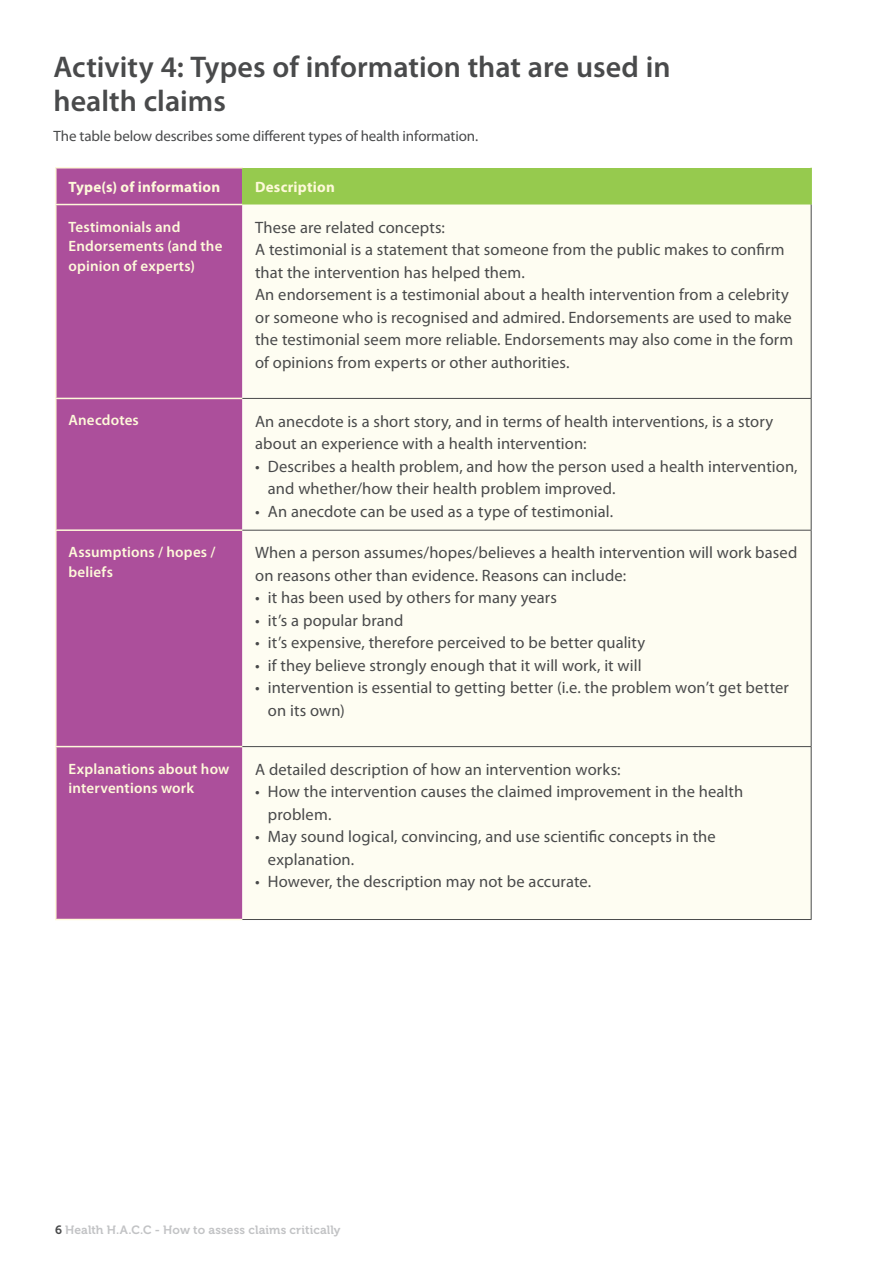
<style>
.page{position:relative;width:893px;height:1263px;background:#fff}
.page>*{position:absolute;margin:0;border:0;box-sizing:border-box;transform-origin:0 0}
.H3_Cream{font:600 30px/34.5px "Myriad Pro";color:#494a4b}
.Bullet_Point_L1_Blac{font:16.5px/22.5px "Myriad Pro";letter-spacing:.005em;color:#494a4b}
.Body{font:600 15px/19.5px "Myriad Pro";letter-spacing:.01em;color:#fef9da}
.Body-2{font:15px "Myriad Pro";letter-spacing:-.01em;color:#494a4b}
.Body-3{font:700 15px "Myriad Pro";letter-spacing:.015em;color:#fef9da}
.t1{font:12px "Museo 700";letter-spacing:.01em;color:#c2c3c5}
.s1{color:#494a4b}
</style>
<div class="page">
<div style="left:57px;top:168px;width:185px;height:751px;background:#ac4f9b"></div>
<div style="left:242px;top:168px;width:569px;height:36px;background:#96ca4e"></div>
<div style="left:242px;top:204px;width:569px;height:715px;background:#fefdf2"></div>
<hr style="left:55px;top:167px;width:187px;height:1px;background:#fef9da">
<hr style="left:55px;top:168px;width:2px;height:36px;background:#fef9da">
<hr style="left:55px;top:204px;width:187px;height:1px;background:#fef9da">
<hr style="left:55px;top:205px;width:2px;height:193px;background:#fef9da">
<hr style="left:55px;top:398px;width:187px;height:1px;background:#fef9da">
<hr style="left:55px;top:399px;width:2px;height:130px;background:#fef9da">
<hr style="left:55px;top:529px;width:187px;height:2px;background:#fef9da">
<hr style="left:55px;top:531px;width:2px;height:215px;background:#fef9da">
<hr style="left:55px;top:746px;width:187px;height:1px;background:#fef9da">
<hr style="left:55px;top:747px;width:2px;height:172px;background:#fef9da">
<hr style="left:55px;top:919px;width:187px;height:1px;background:#fef9da">
<hr style="left:810px;top:168px;width:2px;height:36px;background:#96ca4e">
<hr style="left:811px;top:204px;width:1px;height:194px;background:#494a4b">
<hr style="left:242px;top:398px;width:569px;height:1px;background:#494a4b">
<hr style="left:811px;top:399px;width:1px;height:131px;background:#494a4b">
<hr style="left:242px;top:530px;width:569px;height:1px;background:#494a4b">
<hr style="left:811px;top:530px;width:1px;height:216px;background:#494a4b">
<hr style="left:242px;top:746px;width:569px;height:1px;background:#494a4b">
<hr style="left:811px;top:747px;width:1px;height:172px;background:#494a4b">
<hr style="left:242px;top:919px;width:569px;height:1px;background:#494a4b">
<p class="H3_Cream" style="left:53px;top:48px;width:619px">Activity 4: Types of information that are used in health claims</p>
<p class="Body-2" style="left:53px;top:127px;width:426px">The table below describes some different types of health information.</p>
<p class="Body-3" style="left:69px;top:177px;width:153px">Type(s) of information</p>
<p class="Body-3" style="left:255px;top:177px;width:81px">Description</p>
<p class="Body" style="left:69px;top:216px;width:155px">Testimonials and<br>Endorsements (and the opinion of experts)</p>
<p class="Bullet_Point_L1_Blac" style="left:255px;top:216px;width:191px">These are related concepts:</p>
<p class="Bullet_Point_L1_Blac" style="left:255px;top:238px;width:531px">A testimonial is a statement that someone from the public makes to confirm that the intervention has helped them.</p>
<p class="Bullet_Point_L1_Blac" style="left:255px;top:283px;width:540px">An endorsement is a testimonial about a health intervention from a celebrity or someone who is recognised and admired. Endorsements are used to make the testimonial seem more reliable. Endorsements may also come in the form of opinions from experts or other authorities.</p>
<p class="Body" style="left:69px;top:410px;width:72px">Anecdotes</p>
<p class="Bullet_Point_L1_Blac" style="left:255px;top:409px;width:520px">An anecdote is a short story, and in terms of health interventions, is a story about an experience with a health intervention:</p>
<p class="Bullet_Point_L1_Blac" style="left:268px;top:454px;width:531px;text-indent:-13px">• Describes a health problem, and how the person used a health intervention, and whether/how their health problem improved.</p>
<p class="Bullet_Point_L1_Blac" style="left:255px;top:499px;width:360px">• An anecdote can be used as a type of testimonial.</p>
<p class="Body" style="left:69px;top:542px;width:149px">Assumptions / hopes / beliefs</p>
<p class="Bullet_Point_L1_Blac" style="left:255px;top:541px;width:544px">When a person assumes/hopes/believes a health intervention will work based on reasons other than evidence. Reasons can include:</p>
<p class="Bullet_Point_L1_Blac" style="left:255px;top:586px;width:303px">• it has been used by others for many years</p>
<p class="Bullet_Point_L1_Blac" style="left:255px;top:609px;width:150px">• it’s a popular brand</p>
<p class="Bullet_Point_L1_Blac" style="left:255px;top:631px;width:392px">• it’s expensive, therefore perceived to be better quality</p>
<p class="Bullet_Point_L1_Blac" style="left:255px;top:654px;width:388px">• if they believe strongly enough that it will work, it will</p>
<p class="Bullet_Point_L1_Blac" style="left:268px;top:676px;width:522px;text-indent:-13px">• intervention is essential to getting better (i.e. the problem won’t get better on its own)</p>
<p class="Body" style="left:69px;top:758px;width:162px">Explanations about how interventions work</p>
<p class="Bullet_Point_L1_Blac" style="left:255px;top:758px;width:367px">A detailed description of how an intervention works:</p>
<p class="Bullet_Point_L1_Blac" style="left:268px;top:780px;width:477px;text-indent:-13px">• How the intervention causes the claimed improvement in the health problem.</p>
<p class="Bullet_Point_L1_Blac" style="left:268px;top:825px;width:449px;text-indent:-13px">• May sound logical, convincing, and use scientific concepts in the explanation.</p>
<p class="Bullet_Point_L1_Blac" style="left:255px;top:870px;width:337px">• However, the description may not be accurate.</p>
<p class="t1" style="left:55px;top:1224px;width:287px"><span class="s1">6</span> Health H.A.C.C - How to assess claims critically</p>
</div>
